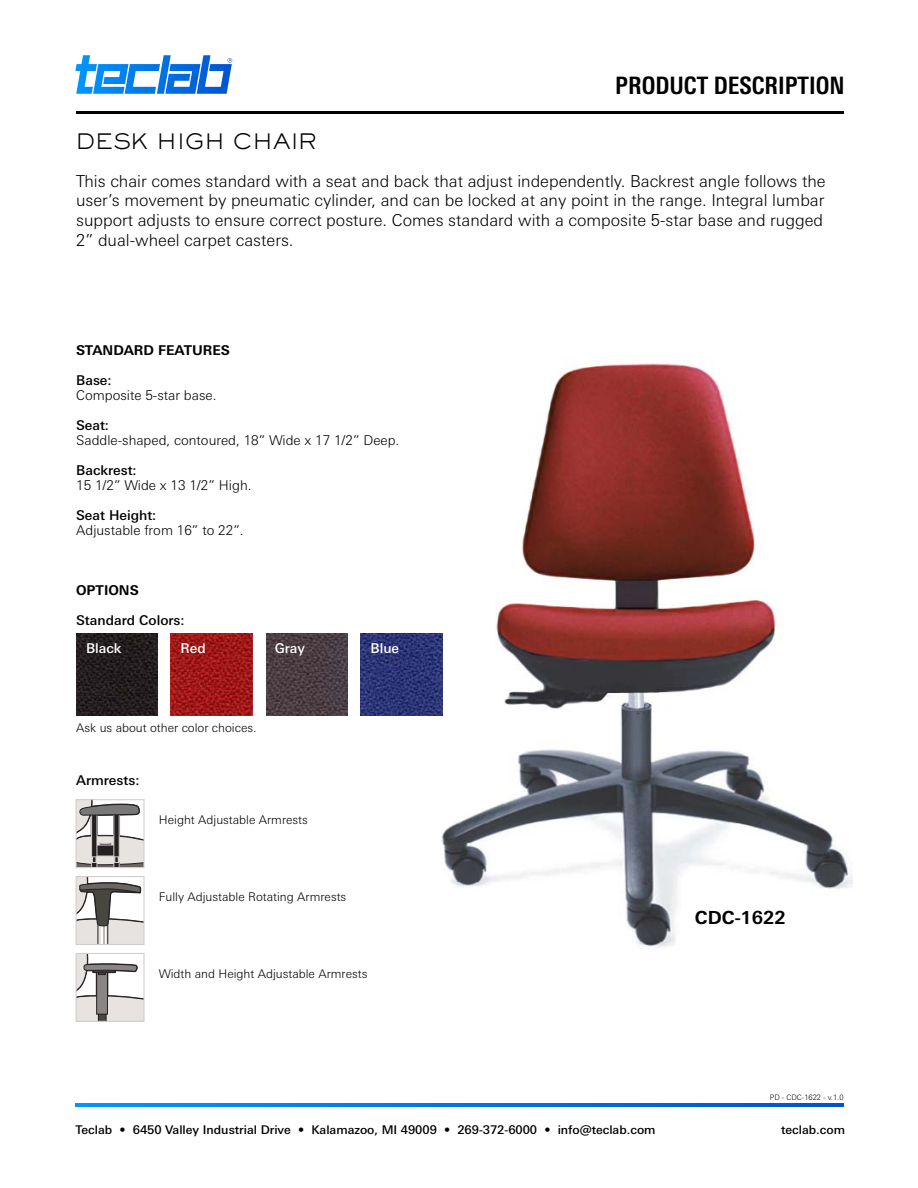
<style>
.page{position:relative;width:918px;height:1188px;background:#fff}
.page>*{position:absolute;margin:0;border:0;box-sizing:border-box;transform-origin:0 0}
.t1{font:700 condensed 24px "Univers Next Pro";color:#000}
.t2{font:300 21px "Sackers Gothic Std";color:#000}
.t3{font:700 18px "Univers Next Pro";color:#000}
.t4{font:300 16.5px/19.8px "Univers Next Pro";color:#000}
.t5{font:300 13.5px "Univers Next Pro";color:#000}
.t6{font:500 13.5px "Univers Next Pro";color:#000}
.t7{font:700 13.5px "Univers Next Pro";color:#000}
.t8{font:500 13.5px "Univers Next Pro";color:#fff}
.t9{font:300 12px "Univers Next Pro";color:#000}
.t10{font:500 12px "Univers Next Pro";color:#000}
.t11{font:300 7.5px "Univers Next Pro";color:#000}
</style>
<div class="page">
<img style="left:428px;top:363px;width:424px;height:585px">
<svg style="left:78px;top:878px;width:65px;height:65px"></svg>
<div style="left:76px;top:876px;width:69px;height:69px;border:1px solid #d1cfcc"></div>
<svg style="left:78px;top:801px;width:65px;height:65px"></svg>
<div style="left:76px;top:799px;width:69px;height:69px;border:1px solid #d1cfcc"></div>
<svg style="left:78px;top:955px;width:65px;height:65px"></svg>
<div style="left:76px;top:953px;width:69px;height:69px;border:1px solid #d1cfcc"></div>
<svg style="left:75px;top:55px;width:157px;height:39px"></svg>
<svg style="left:76px;top:1104px;width:768px;height:3px;background:#0074e6"></svg>
<hr style="left:76px;top:111px;width:768px;height:3px;background:#000">
<img style="left:76px;top:634px;width:82px;height:81px">
<img style="left:361px;top:634px;width:82px;height:81px">
<img style="left:266px;top:634px;width:82px;height:81px">
<img style="left:171px;top:634px;width:81px;height:81px">
<p class="t2" style="left:76px;top:128px;width:243px">DESK HIGH CHAIR</p>
<h1 class="t1" style="left:615px;top:71px;width:231px">PRODUCT DESCRIPTION</h1>
<p class="t4" style="left:76px;top:171px;width:751px">This chair comes standard with a seat and back that adjust independently. Backrest angle follows the user’s movement by pneumatic cylinder, and can be locked at any point in the range. Integral lumbar support adjusts to ensure correct posture. Comes standard with a composite 5-star base and rugged 2” dual-wheel carpet casters.</p>
<p class="t7" style="left:76px;top:342px;width:155px">STANDARD FEATURES</p>
<p class="t6" style="left:76px;top:372px;width:37px">Base:</p>
<p class="t5" style="left:76px;top:387px;width:142px">Composite 5-star base.</p>
<p class="t6" style="left:76px;top:417px;width:34px">Seat:</p>
<p class="t5" style="left:76px;top:432px;width:325px">Saddle-shaped, contoured, 18” Wide x 17 1/2” Deep.</p>
<p class="t6" style="left:76px;top:462px;width:62px">Backrest:</p>
<p class="t5" style="left:76px;top:477px;width:177px">15 1/2” Wide x 13 1/2” High.</p>
<p class="t6" style="left:76px;top:507px;width:82px">Seat Height:</p>
<p class="t5" style="left:76px;top:522px;width:169px">Adjustable from 16” to 22”.</p>
<p class="t7" style="left:76px;top:582px;width:64px">OPTIONS</p>
<p class="t6" style="left:76px;top:612px;width:110px">Standard Colors:</p>
<p class="t8" style="left:86px;top:640px;width:37px">Black</p>
<p class="t8" style="left:180px;top:640px;width:27px">Red</p>
<p class="t8" style="left:275px;top:640px;width:31px">Gray</p>
<p class="t8" style="left:370px;top:640px;width:30px">Blue</p>
<p class="t9" style="left:76px;top:721px;width:182px">Ask us about other color choices.</p>
<p class="t6" style="left:76px;top:772px;width:65px">Armrests:</p>
<p class="t9" style="left:159px;top:813px;width:151px">Height Adjustable Armrests</p>
<p class="t9" style="left:159px;top:890px;width:189px">Fully Adjustable Rotating Armrests</p>
<p class="t9" style="left:159px;top:967px;width:210px">Width and Height Adjustable Armrests</p>
<p class="t3" style="left:695px;top:907px;width:92px">CDC-1622</p>
<p class="t11" style="left:770px;top:1093px;width:75px">PD - CDC-1622 - v.1.0</p>
<p class="t10" style="left:76px;top:1123px;width:582px">Teclab • 6450 Valley Industrial Drive • Kalamazoo, MI 49009 • 269-372-6000 • info@teclab.com</p>
<p class="t10" style="left:781px;top:1123px;width:65px">teclab.com</p>
</div>
